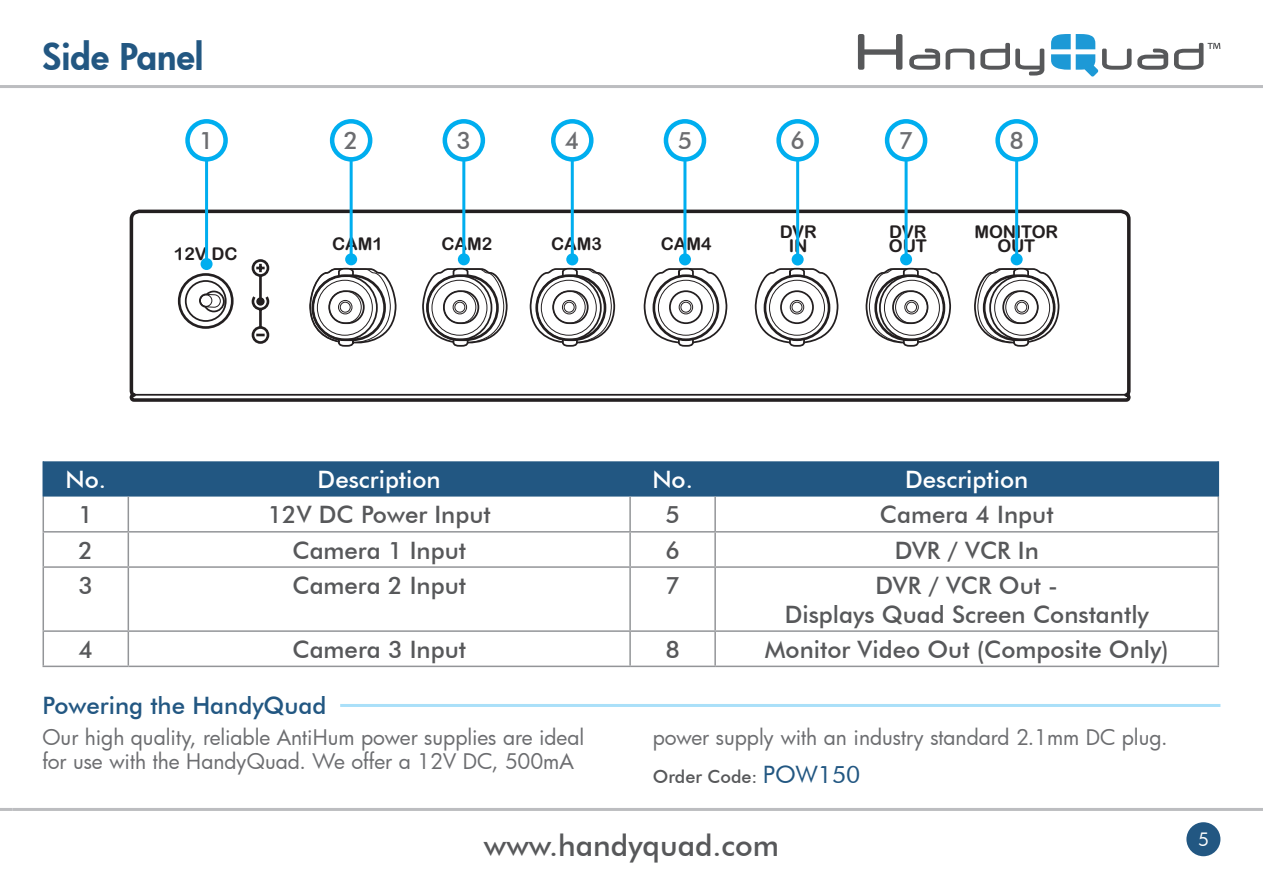
<style>
.page{position:relative;width:1263px;height:893px;background:#fff}
.page>*{position:absolute;margin:0;border:0;box-sizing:border-box;transform-origin:0 0}
.t1{font:800 36px "Futura";color:#225782}
.t2{font:500 30px "Futura BT";color:#57585a}
.t3{font:500 24px/28.8px "Futura BT";color:#57585a;text-align:center}
.t4{font:500 24px "Futura BT";color:#fff}
.t5{font:500 24px "Futura BT";color:#225782}
.t6{font:500 24px "Futura BT";color:#6c6d70}
.t7{font:21px/23.4px "Futura";color:#6c6d70}
.t8{font:500 18px "Futura BT";color:#57585a}
.t9{font:18px "Futura";color:#fff}
.t10{font:17.7px/14.1px "Arial Rounded MT Bold";color:#231f20;text-align:center}
.s1{font-weight:400;font-size:24px;color:#225782}
</style>
<div class="page">
<hr style="left:0;top:85px;width:1263px;height:3px;background:#bcbdc0">
<div style="left:1186px;top:822px;width:34px;height:34px;background:#225782;border-radius:50%"></div>
<hr style="left:13px;top:808px;width:1250px;height:3px;background:#bcbdc0">
<svg style="left:0;top:808px;width:13px;height:3px"></svg>
<svg style="left:858px;top:34px;width:44px;height:36px"></svg>
<svg style="left:909px;top:49px;width:65px;height:21px"></svg>
<svg style="left:980px;top:43px;width:64px;height:33px"></svg>
<svg style="left:1137px;top:49px;width:31px;height:21px"></svg>
<svg style="left:1051px;top:34px;width:80px;height:43px"></svg>
<svg style="left:1174px;top:43px;width:46px;height:27px"></svg>
<svg style="left:130px;top:211px;width:1000px;height:191px"></svg>
<svg style="left:133px;top:274px;width:994px;height:123px"></svg>
<svg style="left:308px;top:267px;width:89px;height:81px"></svg>
<svg style="left:421px;top:267px;width:639px;height:81px"></svg>
<svg style="left:250px;top:258px;width:21px;height:87px"></svg>
<div style="left:44px;top:461px;width:1173px;height:36px;background:#225782"></div>
<hr style="left:43px;top:497px;width:1px;height:34px;background:#939598">
<hr style="left:128px;top:497px;width:1px;height:34px;background:#939598">
<hr style="left:629px;top:497px;width:2px;height:34px;background:#939598">
<hr style="left:714px;top:497px;width:2px;height:34px;background:#939598">
<hr style="left:1217px;top:497px;width:2px;height:34px;background:#939598">
<hr style="left:43px;top:531px;width:85px;height:2px;background:#939598">
<hr style="left:43px;top:533px;width:1px;height:33px;background:#939598">
<hr style="left:128px;top:531px;width:502px;height:2px;background:#939598">
<hr style="left:128px;top:533px;width:1px;height:33px;background:#939598">
<hr style="left:630px;top:531px;width:85px;height:2px;background:#939598">
<hr style="left:629px;top:533px;width:2px;height:33px;background:#939598">
<hr style="left:715px;top:531px;width:504px;height:2px;background:#939598">
<hr style="left:714px;top:533px;width:2px;height:33px;background:#939598">
<hr style="left:1217px;top:533px;width:2px;height:33px;background:#939598">
<hr style="left:43px;top:566px;width:85px;height:2px;background:#939598">
<hr style="left:43px;top:568px;width:1px;height:62px;background:#939598">
<hr style="left:128px;top:566px;width:502px;height:2px;background:#939598">
<hr style="left:128px;top:568px;width:1px;height:62px;background:#939598">
<hr style="left:630px;top:566px;width:85px;height:2px;background:#939598">
<hr style="left:629px;top:568px;width:2px;height:62px;background:#939598">
<hr style="left:715px;top:566px;width:504px;height:2px;background:#939598">
<hr style="left:714px;top:568px;width:2px;height:62px;background:#939598">
<hr style="left:1217px;top:568px;width:2px;height:62px;background:#939598">
<hr style="left:43px;top:630px;width:85px;height:2px;background:#939598">
<hr style="left:43px;top:632px;width:1px;height:34px;background:#939598">
<hr style="left:128px;top:630px;width:502px;height:2px;background:#939598">
<hr style="left:128px;top:632px;width:1px;height:34px;background:#939598">
<hr style="left:630px;top:630px;width:85px;height:2px;background:#939598">
<hr style="left:629px;top:632px;width:2px;height:34px;background:#939598">
<hr style="left:715px;top:630px;width:504px;height:2px;background:#939598">
<hr style="left:714px;top:632px;width:2px;height:34px;background:#939598">
<hr style="left:1217px;top:632px;width:2px;height:34px;background:#939598">
<hr style="left:43px;top:666px;width:85px;height:1px;background:#939598">
<hr style="left:128px;top:666px;width:502px;height:1px;background:#939598">
<hr style="left:630px;top:666px;width:85px;height:1px;background:#939598">
<hr style="left:715px;top:666px;width:504px;height:1px;background:#939598">
<hr style="left:43px;top:461px;width:1px;height:36px;background:#225782">
<hr style="left:1217px;top:461px;width:2px;height:36px;background:#225782">
<hr style="left:205px;top:140px;width:3px;height:124px;background:#00aeef">
<div style="left:201px;top:258px;width:12px;height:12px;background:#00aeef;border-radius:50%"></div>
<svg style="left:188px;top:121px;width:38px;height:38px"></svg>
<div style="left:185px;top:119px;width:43px;height:43px;border:4px solid #00aeef;border-radius:50%"></div>
<hr style="left:350px;top:140px;width:3px;height:119px;background:#00aeef">
<div style="left:345px;top:253px;width:12px;height:12px;background:#00aeef;border-radius:50%"></div>
<svg style="left:332px;top:121px;width:38px;height:38px"></svg>
<div style="left:330px;top:119px;width:42px;height:43px;border:4px solid #00aeef;border-radius:50%"></div>
<hr style="left:462px;top:140px;width:3px;height:119px;background:#00aeef">
<div style="left:458px;top:253px;width:12px;height:12px;background:#00aeef;border-radius:50%"></div>
<svg style="left:445px;top:121px;width:38px;height:38px"></svg>
<div style="left:443px;top:119px;width:42px;height:43px;border:4px solid #00aeef;border-radius:50%"></div>
<hr style="left:571px;top:140px;width:3px;height:119px;background:#00aeef">
<div style="left:566px;top:253px;width:12px;height:12px;background:#00aeef;border-radius:50%"></div>
<svg style="left:553px;top:121px;width:38px;height:38px"></svg>
<div style="left:551px;top:119px;width:42px;height:43px;border:4px solid #00aeef;border-radius:50%"></div>
<hr style="left:683px;top:140px;width:3px;height:119px;background:#00aeef">
<div style="left:679px;top:253px;width:12px;height:12px;background:#00aeef;border-radius:50%"></div>
<svg style="left:666px;top:121px;width:38px;height:38px"></svg>
<div style="left:664px;top:119px;width:42px;height:43px;border:4px solid #00aeef;border-radius:50%"></div>
<hr style="left:796px;top:140px;width:3px;height:119px;background:#00aeef">
<div style="left:792px;top:253px;width:12px;height:12px;background:#00aeef;border-radius:50%"></div>
<svg style="left:779px;top:121px;width:38px;height:38px"></svg>
<div style="left:776px;top:119px;width:43px;height:43px;border:4px solid #00aeef;border-radius:50%"></div>
<hr style="left:904px;top:140px;width:3px;height:119px;background:#00aeef">
<div style="left:900px;top:253px;width:12px;height:12px;background:#00aeef;border-radius:50%"></div>
<svg style="left:887px;top:121px;width:38px;height:38px"></svg>
<div style="left:885px;top:119px;width:42px;height:43px;border:4px solid #00aeef;border-radius:50%"></div>
<hr style="left:1015px;top:140px;width:3px;height:119px;background:#00aeef">
<div style="left:1011px;top:253px;width:12px;height:12px;background:#00aeef;border-radius:50%"></div>
<svg style="left:998px;top:121px;width:38px;height:38px"></svg>
<div style="left:995px;top:119px;width:43px;height:43px;border:4px solid #00aeef;border-radius:50%"></div>
<hr style="left:340px;top:704px;width:880px;height:3px;background:#aae0f9">
<h1 class="t1" style="left:43px;top:32px;width:162px">Side Panel</h1>
<p class="t6" style="left:199px;top:126px;width:16px">1</p>
<p class="t6" style="left:344px;top:126px;width:16px">2</p>
<p class="t6" style="left:456px;top:126px;width:16px">3</p>
<p class="t6" style="left:565px;top:126px;width:16px">4</p>
<p class="t6" style="left:678px;top:126px;width:16px">5</p>
<p class="t6" style="left:790px;top:126px;width:16px">6</p>
<p class="t6" style="left:899px;top:126px;width:16px">7</p>
<p class="t6" style="left:1009px;top:126px;width:16px">8</p>
<p class="t10" style="left:174px;top:247px;width:65px">12V DC</p>
<p class="t10" style="left:780px;top:225px;width:39px">DVR<br>IN</p>
<p class="t10" style="left:889px;top:225px;width:39px;text-align:left">DVR<br>OUT</p>
<p class="t10" style="left:975px;top:225px;width:85px">MONITOR</p>
<p class="t10" style="left:332px;top:236px;width:52px">CAM1</p>
<p class="t10" style="left:441px;top:236px;width:52px">CAM2</p>
<p class="t10" style="left:551px;top:236px;width:52px">CAM3</p>
<p class="t10" style="left:661px;top:236px;width:52px">CAM4</p>
<p class="t10" style="left:997px;top:239px;width:39px">OUT</p>
<p class="t4" style="left:65px;top:465px;width:42px">No.</p>
<p class="t4" style="left:318px;top:465px;width:125px">Description</p>
<p class="t4" style="left:652px;top:465px;width:42px">No.</p>
<p class="t4" style="left:905px;top:465px;width:125px">Description</p>
<p class="t3" style="left:79px;top:500px;width:16px">1</p>
<p class="t3" style="left:268px;top:500px;width:225px">12V DC Power Input</p>
<p class="t3" style="left:665px;top:500px;width:16px">5</p>
<p class="t3" style="left:880px;top:500px;width:175px">Camera 4 Input</p>
<p class="t3" style="left:79px;top:535px;width:16px">2</p>
<p class="t3" style="left:292px;top:535px;width:175px">Camera 1 Input</p>
<p class="t3" style="left:665px;top:535px;width:16px">6</p>
<p class="t3" style="left:895px;top:535px;width:146px">DVR / VCR In</p>
<p class="t3" style="left:79px;top:571px;width:16px">3</p>
<p class="t3" style="left:292px;top:571px;width:175px">Camera 2 Input</p>
<p class="t3" style="left:665px;top:571px;width:16px">7</p>
<p class="t3" style="left:785px;top:571px;width:366px">DVR / VCR Out -<br>Displays Quad Screen Constantly</p>
<p class="t3" style="left:79px;top:635px;width:16px">4</p>
<p class="t3" style="left:292px;top:635px;width:175px">Camera 3 Input</p>
<p class="t3" style="left:665px;top:635px;width:16px">8</p>
<p class="t3" style="left:765px;top:635px;width:405px">Monitor Video Out (Composite Only)</p>
<p class="t5" style="left:43px;top:690px;width:285px">Powering the HandyQuad</p>
<p class="t7" style="left:43px;top:725px;width:543px">Our high quality, reliable AntiHum power supplies are ideal for use with the HandyQuad. We offer a 12V DC, 500mA</p>
<p class="t7" style="left:653px;top:725px;width:516px">power supply with an industry standard 2.1mm DC plug.</p>
<p class="t8" style="left:653px;top:765px;width:209px">Order Code: <span class="s1">POW150</span></p>
<p class="t2" style="left:484px;top:827px;width:297px">www.handyquad.com</p>
<p class="t9" style="left:1198px;top:827px;width:13px">5</p>
</div>
